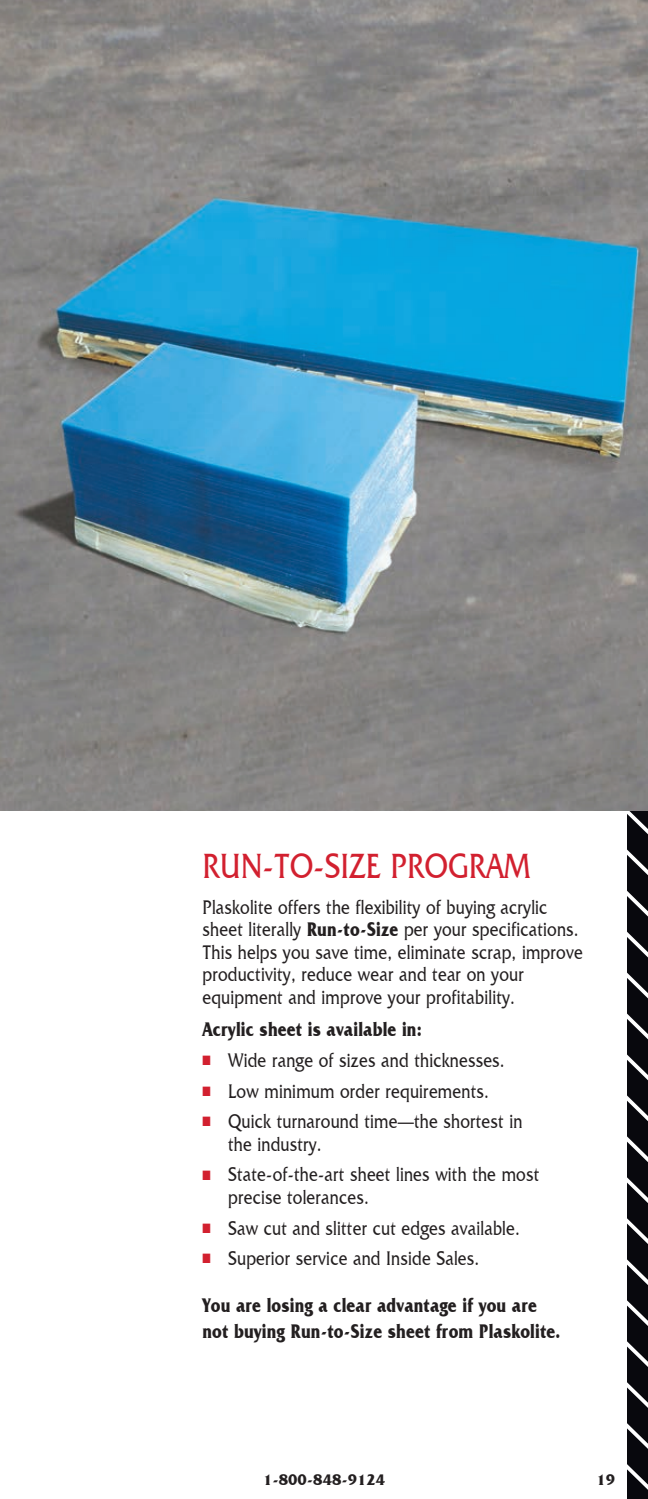
<style>
.page{position:relative;width:648px;height:1499px;background:#fff}
.page>*{position:absolute;margin:0;border:0;box-sizing:border-box;transform-origin:0 0}
.t1{font:36px "Friz Quadrata IT Cby BT";color:#d2202f;scale:.8 1}
.t2{font:20.25px/22.5px "Friz Quadrata IT Cby BT";letter-spacing:.01em;color:#231f20;scale:.8 1}
.t3{font:700 20.25px "Friz Quadrata IT Cby BT";letter-spacing:.01em;color:#231f20;scale:.8 1}
.t4{font:700 15.75px "Friz Quadrata IT Cby BT";color:#231f20}
.s1{font-weight:700}
.s2{color:#d2202f}
</style>
<div class="page">
<svg style="left:628px;top:810px;width:20px;height:688px;background:#28282c"></svg>
<img style="left:0;top:0;width:648px;height:810px">
<p class="t1" style="left:202px;top:844px;width:412px">RUN-TO-SIZE PROGRAM</p>
<p class="t2" style="left:203px;top:895px;width:477px">Plaskolite offers the flexibility of buying acrylic sheet literally <span class="s1">Run-to-Size</span> per your specifications.<br>This helps you save time, eliminate scrap, improve productivity, reduce wear and tear on your equipment and improve your profitability.</p>
<p class="t3" style="left:203px;top:1017px;width:276px">Acrylic sheet is available in:</p>
<p class="t2" style="left:203px;top:1048px;width:379px"><span class="s2">■</span> Wide range of sizes and thicknesses.</p>
<p class="t2" style="left:203px;top:1079px;width:359px"><span class="s2">■</span> Low minimum order requirements.</p>
<p class="t2" style="left:228px;top:1110px;width:369px;text-indent:-26px"><span class="s2">■</span> Quick turnaround time—the shortest in the industry.</p>
<p class="t2" style="left:228px;top:1163px;width:390px;text-indent:-26px"><span class="s2">■</span> State-of-the-art sheet lines with the most precise tolerances.</p>
<p class="t2" style="left:203px;top:1216px;width:398px"><span class="s2">■</span> Saw cut and slitter cut edges available.</p>
<p class="t2" style="left:203px;top:1246px;width:348px"><span class="s2">■</span> Superior service and Inside Sales.</p>
<p class="t3" style="left:202px;top:1292px;width:420px">You are losing a clear advantage if you are</p>
<p class="t3" style="left:202px;top:1318px;width:449px">not buying Run-to-Size sheet from Plaskolite.</p>
<p class="t4" style="left:263px;top:1469px;width:124px">1-800-848-9124</p>
<p class="t4" style="left:597px;top:1469px;width:20px">19</p>
</div>
